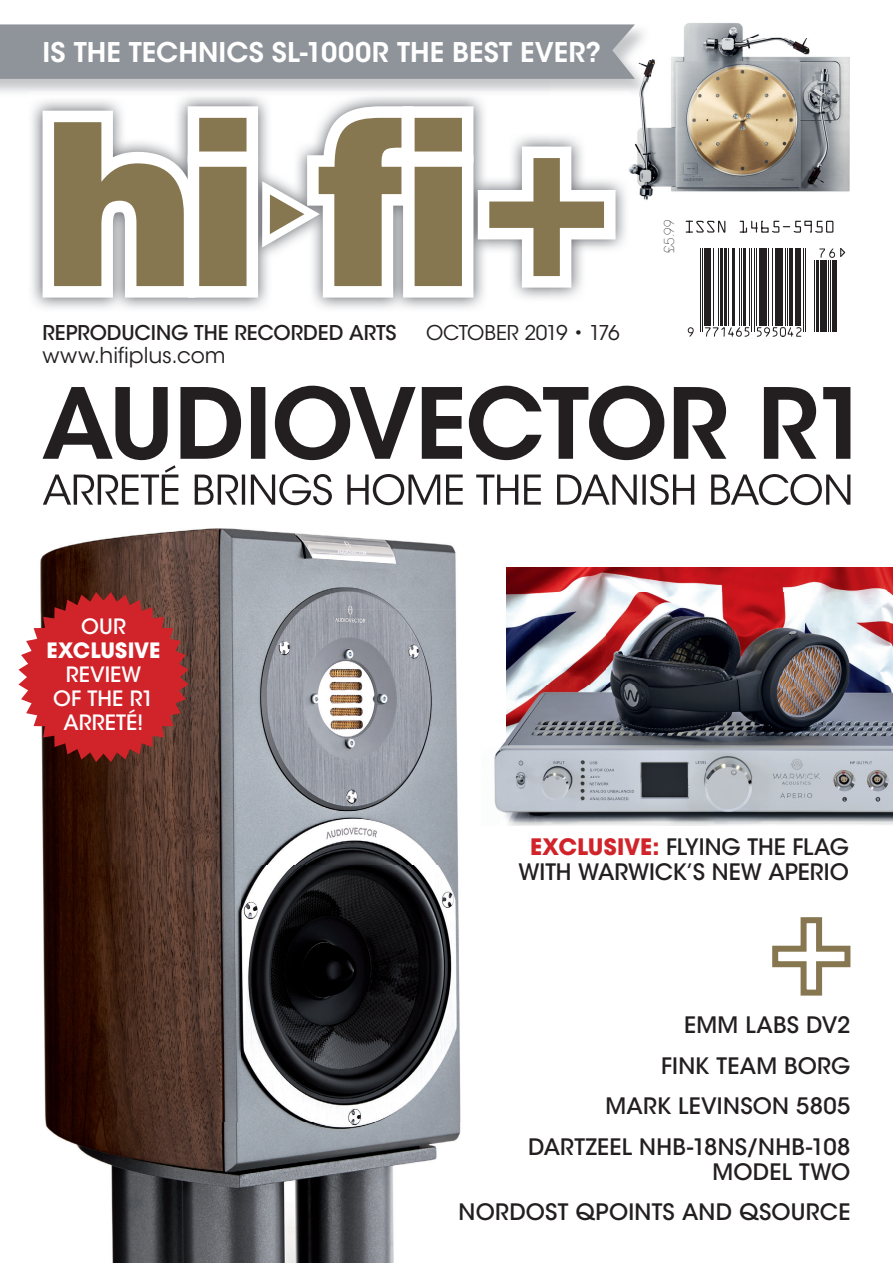
<style>
.page{position:relative;width:893px;height:1263px;background:#fff}
.page>*{position:absolute;margin:0;border:0;box-sizing:border-box;transform-origin:0 0}
.t1{font:600 27px "ITC Avant Garde Std";letter-spacing:.005em;color:#fff}
.t2{font:500 22.5px/40.3px "ITC Avant Garde Std";letter-spacing:.01em;color:#231f20;text-align:right}
.t3{font:21.75px "ITC Avant Garde Std";color:#231f20}
.t4{font:500 21px/24px "ITC Avant Garde Std";letter-spacing:.005em;color:#fff;text-align:center}
.t5{font:700 21px "ITC Avant Garde Std";letter-spacing:-.005em;color:#fff}
.t6{font:500 20.25px "ITC Avant Garde Std";letter-spacing:-.005em;color:#231f20}
.t7{font:20.25px "ITC Avant Garde Std";letter-spacing:-.03em;color:#231f20}
.t8{font:200 13.5px "ITC Avant Garde Std";color:#231f20}
.s1{font-weight:700;color:#d1232a}
</style>
<div class="page">
<img style="left:40px;top:385px;width:421px;height:878px">
<img style="left:684px;top:23px;width:123px;height:16px">
<img style="left:651px;top:39px;width:199px;height:51px">
<img style="left:630px;top:97px;width:18px;height:103px">
<img style="left:648px;top:90px;width:202px;height:107px">
<img style="left:507px;top:567px;width:386px;height:259px">
<img style="left:494px;top:592px;width:13px;height:227px">
<img style="left:31px;top:97px;width:599px;height:212px">
<svg style="left:43px;top:106px;width:573px;height:192px"></svg>
<svg style="left:685px;top:220px;width:149px;height:13px"></svg>
<svg style="left:687px;top:248px;width:159px;height:89px"></svg>
<svg style="left:43px;top:386px;width:807px;height:74px"></svg>
<svg style="left:43px;top:465px;width:807px;height:40px"></svg>
<img style="left:601px;top:60px;width:50px;height:37px">
<img style="left:28px;top:92px;width:602px;height:5px">
<div style="left:0;top:24px;width:635px;height:55px;background:#8f949a"></div>
<svg style="left:772px;top:917px;width:79px;height:79px"></svg>
<svg style="left:18px;top:592px;width:171px;height:170px"></svg>
<p class="t1" style="left:43px;top:35px;width:560px">IS THE TECHNICS SL-1000R THE BEST EVER?</p>
<p class="t6" style="left:43px;top:321px;width:356px">REPRODUCING THE RECORDED ARTS</p>
<p class="t7" style="left:426px;top:321px;width:195px">OCTOBER 2019 • 176</p>
<p class="t3" style="left:43px;top:342px;width:185px">www.hifiplus.com</p>
<p class="t8" style="left:661px;top:252px;width:35px;rotate:-90deg">£5.99</p>
<p class="t4" style="left:81px;top:615px;width:46px">OUR</p>
<p class="t5" style="left:47px;top:637px;width:115px">EXCLUSIVE</p>
<p class="t4" style="left:53px;top:663px;width:102px">REVIEW<br>OF THE R1<br>ARRETÉ!</p>
<p class="t2" style="left:519px;top:834px;width:332px;line-height:25.5px;text-align:center"><span class="s1">EXCLUSIVE:</span> FLYING THE FLAG<br>WITH WARWICK’S NEW APERIO</p>
<p class="t2" style="left:528px;top:1005px;width:324px">EMM LABS DV2<br>FINK TEAM BORG<br>MARK LEVINSON 5805<br>DARTZEEL NHB-18NS/NHB-108</p>
<p class="t2" style="left:459px;top:1152px;width:393px">MODEL TWO<br>NORDOST QPOINTS AND QSOURCE</p>
</div>
